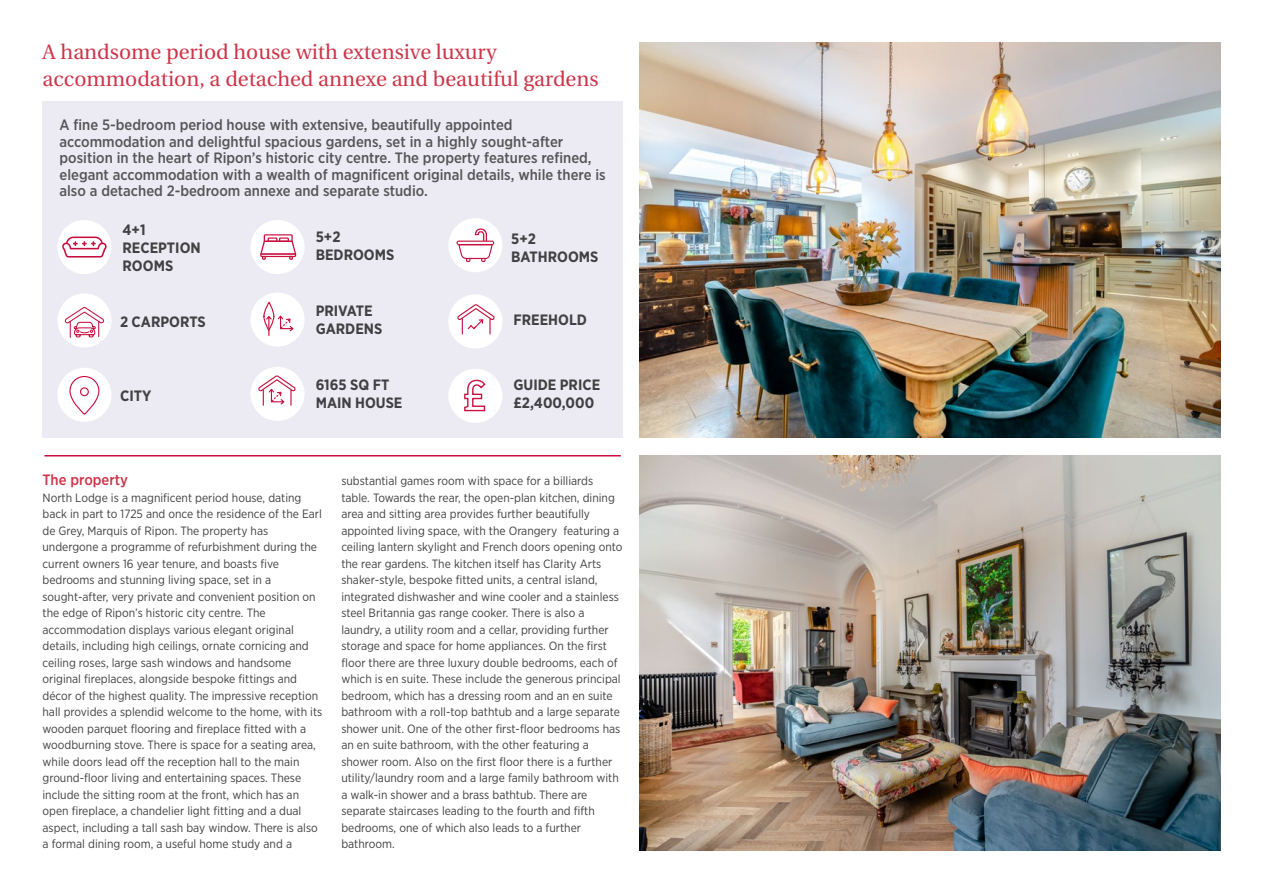
<style>
.page{position:relative;width:1263px;height:893px;background:#fff}
.page>*{position:absolute;margin:0;border:0;box-sizing:border-box;transform-origin:0 0}
.t1{font:21px/27px "Utopia";color:#cd364a}
.t2{font:500 15px/16.5px "Gotham Narrow";color:#565659}
.t3{font:700 15px/18px "Gotham Narrow";color:#414042}
.t4{font:500 15px "Gotham Narrow";color:#cd364a}
.t5{font:12px/16.5px "Gotham Narrow";color:#414042}
</style>
<div class="page">
<div style="left:43px;top:101px;width:580px;height:337px;background:#ecebf3"></div>
<img style="left:640px;top:43px;width:580px;height:395px">
<img style="left:640px;top:455px;width:580px;height:395px">
<hr style="left:44px;top:455px;width:577px;height:1px;background:#c80f3f">
<div style="left:57px;top:293px;width:54px;height:54px;background:#fff;border-radius:50%"></div>
<svg style="left:64px;top:307px;width:40px;height:31px"></svg>
<div style="left:57px;top:368px;width:54px;height:54px;background:#fff;border-radius:50%"></div>
<svg style="left:80px;top:387px;width:9px;height:9px"></svg>
<div style="left:69px;top:376px;width:30px;height:39px;border:1px solid #c80f3f;border-radius:14px"></div>
<div style="left:448px;top:218px;width:54px;height:54px;background:#fff;border-radius:50%"></div>
<svg style="left:456px;top:228px;width:38px;height:34px"></svg>
<div style="left:448px;top:294px;width:54px;height:55px;background:#fff;border-radius:50%"></div>
<svg style="left:457px;top:304px;width:38px;height:31px"></svg>
<div style="left:448px;top:369px;width:54px;height:54px;background:#fff;border-radius:50%"></div>
<svg style="left:464px;top:379px;width:22px;height:33px"></svg>
<div style="left:250px;top:292px;width:55px;height:55px;background:#fff;border-radius:50%"></div>
<svg style="left:278px;top:316px;width:15px;height:15px"></svg>
<div style="left:263px;top:302px;width:11px;height:29px;border:1px solid #c80f3f;border-radius:50%"></div>
<svg style="left:266px;top:316px;width:6px;height:20px"></svg>
<div style="left:250px;top:367px;width:55px;height:54px;background:#fff;border-radius:50%"></div>
<svg style="left:258px;top:375px;width:38px;height:31px"></svg>
<div style="left:250px;top:220px;width:55px;height:54px;background:#fff;border-radius:50%"></div>
<svg style="left:260px;top:234px;width:36px;height:26px"></svg>
<div style="left:57px;top:220px;width:54px;height:54px;background:#fff;border-radius:50%"></div>
<svg style="left:62px;top:237px;width:45px;height:21px"></svg>
<h1 class="t1" style="left:43px;top:39px;width:557px">A handsome period house with extensive luxury accommodation, a detached annexe and beautiful gardens</h1>
<p class="t2" style="left:59px;top:117px;width:548px">A fine 5-bedroom period house with extensive, beautifully appointed accommodation and delightful spacious gardens, set in a highly sought-after position in the heart of Ripon’s historic city centre. The property features refined, elegant accommodation with a wealth of magnificent original details, while there is also a detached 2-bedroom annexe and separate studio.</p>
<p class="t3" style="left:123px;top:221px;width:80px">4+1<br>RECEPTION<br>ROOMS</p>
<p class="t3" style="left:511px;top:230px;width:89px">5+2<br>BATHROOMS</p>
<p class="t3" style="left:316px;top:228px;width:80px">5+2<br>BEDROOMS</p>
<p class="t3" style="left:120px;top:312px;width:87px">2 CARPORTS</p>
<p class="t3" style="left:120px;top:387px;width:33px">CITY</p>
<p class="t3" style="left:316px;top:301px;width:68px">PRIVATE<br>GARDENS</p>
<p class="t3" style="left:316px;top:376px;width:88px">6165 SQ FT<br>MAIN HOUSE</p>
<p class="t3" style="left:513px;top:310px;width:75px">FREEHOLD</p>
<p class="t3" style="left:513px;top:376px;width:88px">GUIDE PRICE £2,400,000</p>
<p class="t4" style="left:43px;top:470px;width:87px">The property</p>
<p class="t5" style="left:43px;top:489px;width:281px">North Lodge is a magnificent period house, dating back in part to 1725 and once the residence of the Earl de Grey, Marquis of Ripon. The property has undergone a programme of refurbishment during the current owners 16 year tenure, and boasts five bedrooms and stunning living space, set in a sought-after, very private and convenient position on the edge of Ripon’s historic city centre. The accommodation displays various elegant original details, including high ceilings, ornate cornicing and ceiling roses, large sash windows and handsome original fireplaces, alongside bespoke fittings and décor of the highest quality. The impressive reception hall provides a splendid welcome to the home, with its wooden parquet flooring and fireplace fitted with a woodburning stove. There is space for a seating area, while doors lead off the reception hall to the main ground-floor living and entertaining spaces. These include the sitting room at the front, which has an open fireplace, a chandelier light fitting and a dual aspect, including a tall sash bay window. There is also a formal dining room, a useful home study and a</p>
<p class="t5" style="left:341px;top:472px;width:283px">substantial games room with space for a billiards table. Towards the rear, the open-plan kitchen, dining area and sitting area provides further beautifully appointed living space, with the Orangery featuring a ceiling lantern skylight and French doors opening onto the rear gardens. The kitchen itself has Clarity Arts shaker-style, bespoke fitted units, a central island, integrated dishwasher and wine cooler and a stainless steel Britannia gas range cooker. There is also a laundry, a utility room and a cellar, providing further storage and space for home appliances. On the first floor there are three luxury double bedrooms, each of which is en suite. These include the generous principal bedroom, which has a dressing room and an en suite bathroom with a roll-top bathtub and a large separate shower unit. One of the other first-floor bedrooms has an en suite bathroom, with the other featuring a shower room. Also on the first floor there is a further utility/laundry room and a large family bathroom with a walk-in shower and a brass bathtub. There are separate staircases leading to the fourth and fifth bedrooms, one of which also leads to a further bathroom.</p>
</div>
